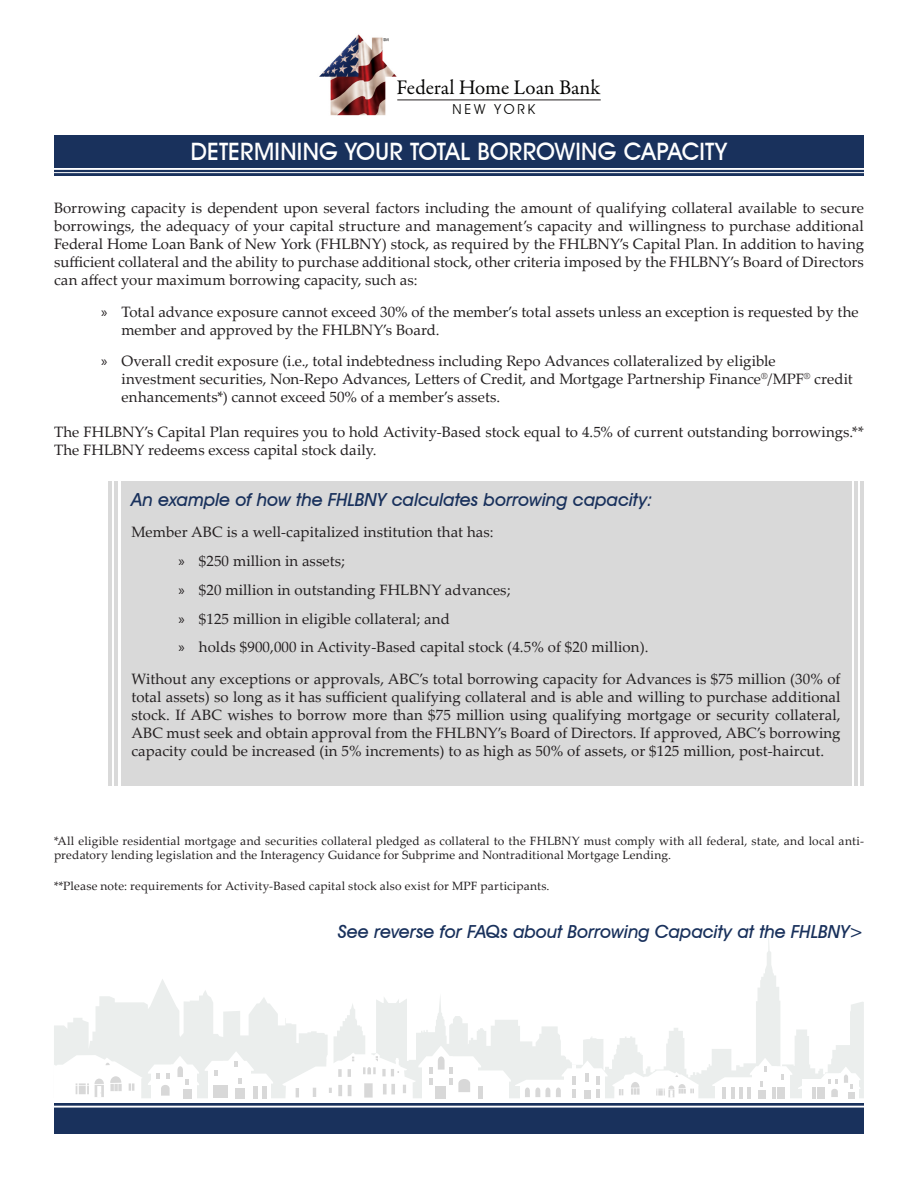
<style>
.page{position:relative;width:918px;height:1188px;background:#fff}
.page>*{position:absolute;margin:0;border:0;box-sizing:border-box;transform-origin:0 0}
.Sell_Sheet_Header_Fo{font:500 24px "Avant Garde IT Cby BT";letter-spacing:.01em;color:#fff}
.t1{font:21px "Garamond Premr Pro";letter-spacing:-.005em;color:#050504}
.Next_Page_Formatting{font:italic 500 18px "Avant Garde IT Cby BT";color:#19315c}
.Basic_Page_Text{font:italic 500 18px "Avant Garde IT Cby BT";color:#19315c}
.Basic_Page_Text-2{font:15px/18px "Palatino Linotype";letter-spacing:.005em;color:#231f20}
.t2{font:13.8px "Avant Garde IT Cby BT";letter-spacing:.2em;color:#050504}
.t3{font:12px/14.4px "Palatino Linotype";letter-spacing:.015em;color:#231f20}
.s1{font-family:"Myriad Pro"}
</style>
<div class="page">
<div style="left:54px;top:135px;width:810px;height:41px;background:#19315c"></div>
<hr style="left:54px;top:168px;width:810px;height:2px;background:#fff">
<hr style="left:54px;top:172px;width:810px;height:1px;background:#fff">
<div style="left:54px;top:1103px;width:810px;height:31px;background:#19315c"></div>
<hr style="left:54px;top:1106px;width:810px;height:2px;background:#fff">
<svg style="left:54px;top:934px;width:810px;height:164px"></svg>
<svg style="left:282px;top:1046px;width:417px;height:53px"></svg>
<div style="left:436px;top:1086px;width:10px;height:14px;background:#d8d8d8"></div>
<div style="left:478px;top:1086px;width:5px;height:14px;background:#d8d8d8"></div>
<svg style="left:712px;top:1058px;width:80px;height:41px"></svg>
<hr style="left:781px;top:1088px;width:4px;height:11px;background:#d8d8d8">
<hr style="left:777px;top:1088px;width:4px;height:11px;background:#d8d8d8">
<hr style="left:772px;top:1088px;width:4px;height:11px;background:#d8d8d8">
<div style="left:802px;top:1079px;width:56px;height:22px;background:#fff"></div>
<svg style="left:798px;top:1067px;width:62px;height:30px"></svg>
<div style="left:848px;top:1092px;width:6px;height:10px;background:#d8d8d8"></div>
<hr style="left:821px;top:1088px;width:4px;height:11px;background:#d8d8d8">
<hr style="left:817px;top:1088px;width:4px;height:11px;background:#d8d8d8">
<hr style="left:812px;top:1088px;width:4px;height:11px;background:#d8d8d8">
<svg style="left:54px;top:1055px;width:88px;height:43px"></svg>
<div style="left:208px;top:1070px;width:43px;height:32px;background:#fff"></div>
<div style="left:251px;top:1082px;width:20px;height:20px;background:#fff"></div>
<svg style="left:205px;top:1051px;width:68px;height:33px"></svg>
<div style="left:235px;top:1089px;width:10px;height:13px;background:#d8d8d8"></div>
<div style="left:262px;top:1086px;width:5px;height:13px;background:#d8d8d8"></div>
<hr style="left:253px;top:1086px;width:4px;height:13px;background:#d8d8d8">
<hr style="left:213px;top:1085px;width:4px;height:13px;background:#d8d8d8">
<hr style="left:218px;top:1085px;width:4px;height:13px;background:#d8d8d8">
<div style="left:223px;top:1085px;width:5px;height:13px;background:#d8d8d8"></div>
<div style="left:151px;top:1073px;width:45px;height:28px;background:#fff"></div>
<svg style="left:148px;top:1056px;width:51px;height:40px"></svg>
<div style="left:183px;top:1089px;width:8px;height:13px;background:#d8d8d8"></div>
<hr style="left:54px;top:1099px;width:810px;height:4px;background:#fff">
<img style="left:319px;top:34px;width:79px;height:81px">
<svg style="left:383px;top:38px;width:5px;height:3px"></svg>
<hr style="left:397px;top:100px;width:204px;height:1px;background:#231f20">
<div style="left:121px;top:481px;width:730px;height:304px;background:#d9d9d9"></div>
<hr style="left:854px;top:481px;width:4px;height:304px;background:#d9d9d9">
<hr style="left:861px;top:481px;width:3px;height:304px;background:#d9d9d9">
<hr style="left:108px;top:481px;width:3px;height:304px;background:#d9d9d9">
<hr style="left:114px;top:481px;width:4px;height:304px;background:#d9d9d9">
<h2 class="t1" style="left:397px;top:74px;width:206px">Federal Home Loan Bank</h2>
<p class="t2" style="left:453px;top:101px;width:84px">NEW YORK</p>
<p class="Sell_Sheet_Header_Fo" style="left:191px;top:137px;width:538px">DETERMINING YOUR TOTAL BORROWING CAPACITY</p>
<p class="Basic_Page_Text-2" style="left:54px;top:199px;width:812px;text-align:justify">Borrowing capacity is dependent upon several factors including the amount of qualifying collateral available to secure borrowings, the adequacy of your capital structure and management’s capacity and willingness to purchase additional Federal Home Loan Bank of New York (FHLBNY) stock, as required by the FHLBNY’s Capital Plan. In addition to having sufficient collateral and the ability to purchase additional stock, other criteria imposed by the FHLBNY’s Board of Directors can affect your maximum borrowing capacity, such as:</p>
<p class="Basic_Page_Text-2" style="left:122px;top:302px;width:739px;text-indent:-20px"><span class="s1">»</span> Total advance exposure cannot exceed 30% of the member’s total assets unless an exception is requested by the member and approved by the FHLBNY’s Board.</p>
<p class="Basic_Page_Text-2" style="left:122px;top:352px;width:733px;text-indent:-20px"><span class="s1">»</span> Overall credit exposure (i.e., total indebtedness including Repo Advances collateralized by eligible investment securities, Non-Repo Advances, Letters of Credit, and Mortgage Partnership Finance<sup>®</sup>/MPF<sup>®</sup> credit enhancements*) cannot exceed 50% of a member’s assets.</p>
<p class="Basic_Page_Text-2" style="left:54px;top:422px;width:811px">The FHLBNY’s Capital Plan requires you to hold Activity-Based stock equal to 4.5% of current outstanding borrowings.**<br>The FHLBNY redeems excess capital stock daily.</p>
<p class="Basic_Page_Text" style="left:131px;top:488px;width:522px">An example of how the FHLBNY calculates borrowing capacity:</p>
<p class="Basic_Page_Text-2" style="left:131px;top:522px;width:364px">Member ABC is a well-capitalized institution that has:</p>
<p class="Basic_Page_Text-2" style="left:179px;top:551px;width:168px"><span class="s1">»</span> $250 million in assets;</p>
<p class="Basic_Page_Text-2" style="left:179px;top:580px;width:333px"><span class="s1">»</span> $20 million in outstanding FHLBNY advances;</p>
<p class="Basic_Page_Text-2" style="left:179px;top:609px;width:273px"><span class="s1">»</span> $125 million in eligible collateral; and</p>
<p class="Basic_Page_Text-2" style="left:179px;top:638px;width:471px"><span class="s1">»</span> holds $900,000 in Activity-Based capital stock (4.5% of $20 million).</p>
<p class="Basic_Page_Text-2" style="left:131px;top:669px;width:711px;text-align:justify">Without any exceptions or approvals, ABC’s total borrowing capacity for Advances is $75 million (30% of total assets) so long as it has sufficient qualifying collateral and is able and willing to purchase additional stock. If ABC wishes to borrow more than $75 million using qualifying mortgage or security collateral, ABC must seek and obtain approval from the FHLBNY’s Board of Directors. If approved, ABC’s borrowing capacity could be increased (in 5% increments) to as high as 50% of assets, or $125 million, post-haircut.</p>
<p class="t3" style="left:54px;top:833px;width:811px">*All eligible residential mortgage and securities collateral pledged as collateral to the FHLBNY must comply with all federal, state, and local anti&shy;predatory lending legislation and the Interagency Guidance for Subprime and Nontraditional Mortgage Lending.</p>
<p class="t3" style="left:54px;top:878px;width:497px">**Please note: requirements for Activity-Based capital stock also exist for MPF participants.</p>
<p class="Next_Page_Formatting" style="left:338px;top:921px;width:528px">See reverse for FAQs about Borrowing Capacity at the FHLBNY&gt;</p>
</div>
